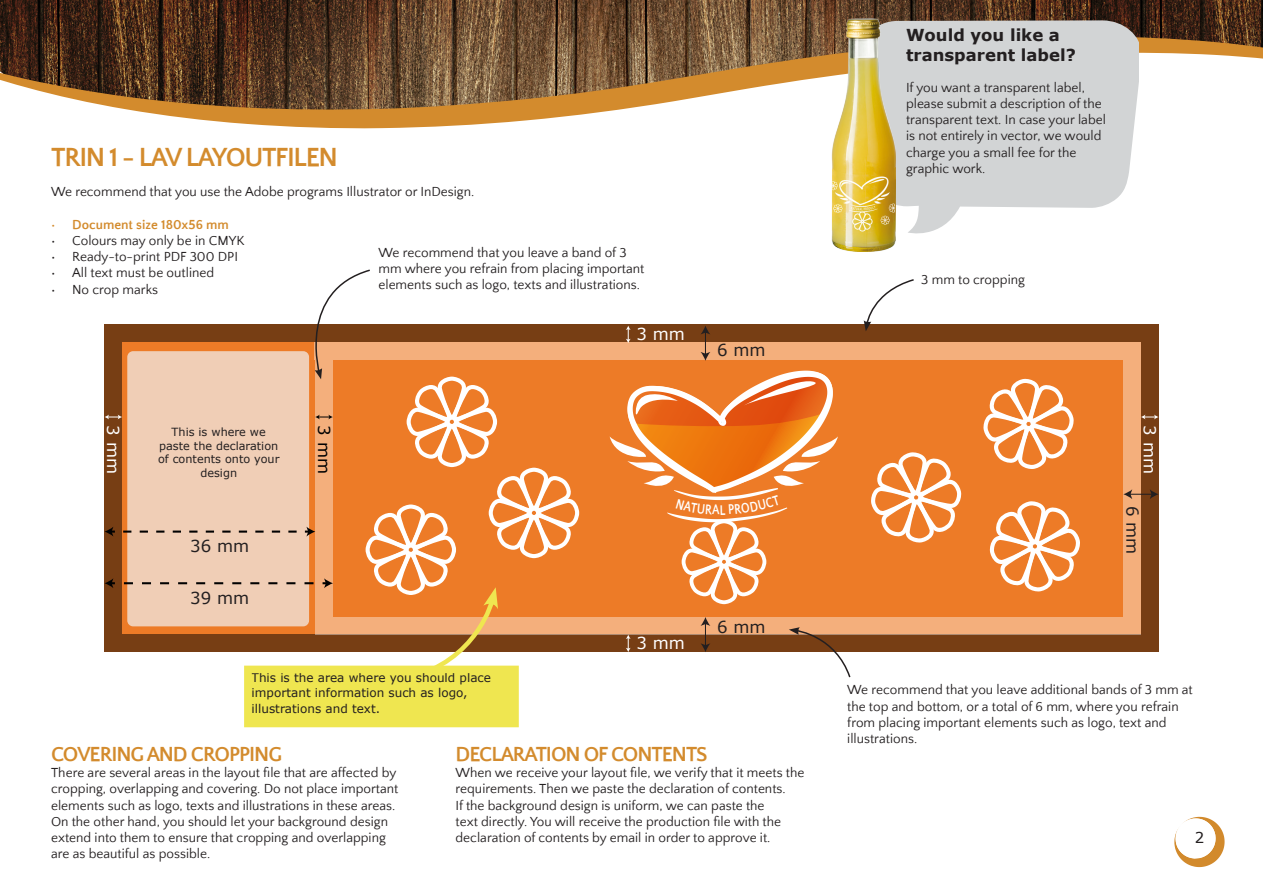
<style>
.page{position:relative;width:1263px;height:893px;background:#fff}
.page>*{position:absolute;margin:0;border:0;box-sizing:border-box;transform-origin:0 0}
.Overskriftblå{font:700 27px "Quattrocento Sans";letter-spacing:-.05em;color:#d38b2d}
.t1{font:700 21px "Quattrocento Sans";letter-spacing:-.05em;color:#d38b2d}
.t2{font:700 16.5px/19.8px "Verdana";color:#231f20}
.t3{font:16.5px "Verdana";color:#231f20}
.t4{font:16.5px "Verdana";color:#fff}
.t5{font:16.5px "Verdana";color:#010101}
.t6{font:15px "Verdana";color:#231f20}
.t7{font:13.5px/16.2px "Quattrocento Sans";color:#231f20}
.t8{font:700 13.5px "Quattrocento Sans";color:#d38b2d}
.t9{font:12px/14.4px "Verdana";color:#231f20}
.t10{font:11.25px/13.5px "Verdana";color:#231f20;text-align:center}
</style>
<div class="page">
<img style="left:0;top:0;width:1263px;height:36px">
<svg style="left:0;top:36px;width:1263px;height:93px"></svg>
<svg style="left:1174px;top:817px;width:50px;height:50px"></svg>
<div style="left:105px;top:324px;width:1054px;height:328px;background:#ed7b27"></div>
<svg style="left:983px;top:379px;width:91px;height:90px"></svg>
<svg style="left:871px;top:452px;width:90px;height:91px"></svg>
<svg style="left:990px;top:501px;width:90px;height:91px"></svg>
<div style="left:105px;top:324px;width:1054px;height:18px;background:#773e14"></div>
<div style="left:1141px;top:324px;width:17px;height:328px;background:#773e14"></div>
<div style="left:105px;top:635px;width:1054px;height:17px;background:#773e14"></div>
<div style="left:314px;top:342px;width:827px;height:17px;background:#f4af7c"></div>
<div style="left:1123px;top:342px;width:18px;height:292px;background:#f4af7c"></div>
<div style="left:315px;top:617px;width:826px;height:17px;background:#f4af7c"></div>
<svg style="left:1141px;top:415px;width:17px;height:4px"></svg>
<svg style="left:1123px;top:489px;width:35px;height:10px"></svg>
<svg style="left:626px;top:326px;width:5px;height:17px"></svg>
<svg style="left:700px;top:326px;width:10px;height:35px"></svg>
<svg style="left:626px;top:635px;width:5px;height:17px"></svg>
<svg style="left:700px;top:617px;width:10px;height:35px"></svg>
<svg style="left:864px;top:279px;width:50px;height:52px"></svg>
<svg style="left:789px;top:627px;width:63px;height:51px"></svg>
<svg style="left:105px;top:269px;width:474px;height:397px"></svg>
<div style="left:248px;top:669px;width:267px;height:54px;background:#efe650"></div>
<div style="left:244px;top:666px;width:275px;height:61px;border:8px solid #efe650"></div>
<svg style="left:895px;top:20px;width:243px;height:221px;fill:#d2d4d5"></svg>
<img style="left:831px;top:19px;width:64px;height:232px">
<svg style="left:610px;top:371px;width:228px;height:233px"></svg>
<p class="Overskriftblå" style="left:51px;top:143px;width:288px">TRIN 1 - LAV LAYOUTFILEN</p>
<p class="t7" style="left:51px;top:184px;width:425px">We recommend that you use the Adobe programs Illustrator or InDesign.</p>
<p class="t8" style="left:51px;top:217px;width:179px">• Document size 180x56 mm</p>
<p class="t7" style="left:51px;top:233px;width:195px">• Colours may only be in CMYK</p>
<p class="t7" style="left:51px;top:249px;width:189px">• Ready-to-print PDF 300 DPI</p>
<p class="t7" style="left:51px;top:265px;width:165px">• All text must be outlined</p>
<p class="t7" style="left:51px;top:282px;width:109px">• No crop marks</p>
<p class="t7" style="left:378px;top:245px;width:267px">We recommend that you leave a band of 3 mm where you refrain from placing important elements such as logo, texts and illustrations.</p>
<p class="t4" style="left:125px;top:425px;width:50px;rotate:90deg">3 mm</p>
<p class="t5" style="left:335px;top:425px;width:50px;rotate:90deg">3 mm</p>
<p class="t10" style="left:158px;top:425px;width:123px">This is where we paste the declaration of contents onto your design</p>
<p class="t3" style="left:190px;top:535px;width:60px">36 mm</p>
<p class="t3" style="left:190px;top:586px;width:60px">39 mm</p>
<p class="t4" style="left:636px;top:323px;width:50px">3 mm</p>
<p class="t3" style="left:717px;top:338px;width:50px">6 mm</p>
<p class="t4" style="left:636px;top:632px;width:50px">3 mm</p>
<p class="t3" style="left:717px;top:615px;width:50px">6 mm</p>
<p class="t9" style="left:252px;top:671px;width:241px">This is the area where you should place important information such as logo,</p>
<p class="t9" style="left:252px;top:701px;width:130px">illustrations and text.</p>
<p class="t1" style="left:456px;top:743px;width:254px">DECLARATION OF CONTENTS</p>
<p class="t7" style="left:456px;top:765px;width:350px">When we receive your layout file, we verify that it meets the requirements. Then we paste the declaration of contents.</p>
<p class="t7" style="left:456px;top:797px;width:327px">If the background design is uniform, we can paste the text directly. You will receive the production file with the declaration of contents by email in order to approve it.</p>
<p class="t1" style="left:51px;top:743px;width:233px">COVERING AND CROPPING</p>
<p class="t7" style="left:51px;top:765px;width:349px">There are several areas in the layout file that are affected by cropping, overlapping and covering. Do not place important elements such as logo, texts and illustrations in these areas.<br>On the other hand, you should let your background design extend into them to ensure that cropping and overlapping are as beautiful as possible.</p>
<p class="t2" style="left:906px;top:25px;width:171px">Would you like a transparent label?</p>
<p class="t7" style="left:906px;top:80px;width:201px">If you want a transparent label, please submit a description of the transparent text. In case your label is not entirely in vector, we would charge you a small fee for the graphic work.</p>
<p class="t7" style="left:921px;top:272px;width:105px">3 mm to cropping</p>
<p class="t4" style="left:1161px;top:425px;width:50px;rotate:90deg">3 mm</p>
<p class="t3" style="left:1144px;top:506px;width:50px;rotate:90deg">6 mm</p>
<p class="t7" style="left:847px;top:682px;width:347px">We recommend that you leave additional bands of 3 mm at the top and bottom, or a total of 6 mm, where you refrain from placing important elements such as logo, text and illustrations.</p>
<p class="t6" style="left:1195px;top:827px;width:11px">2</p>
</div>
